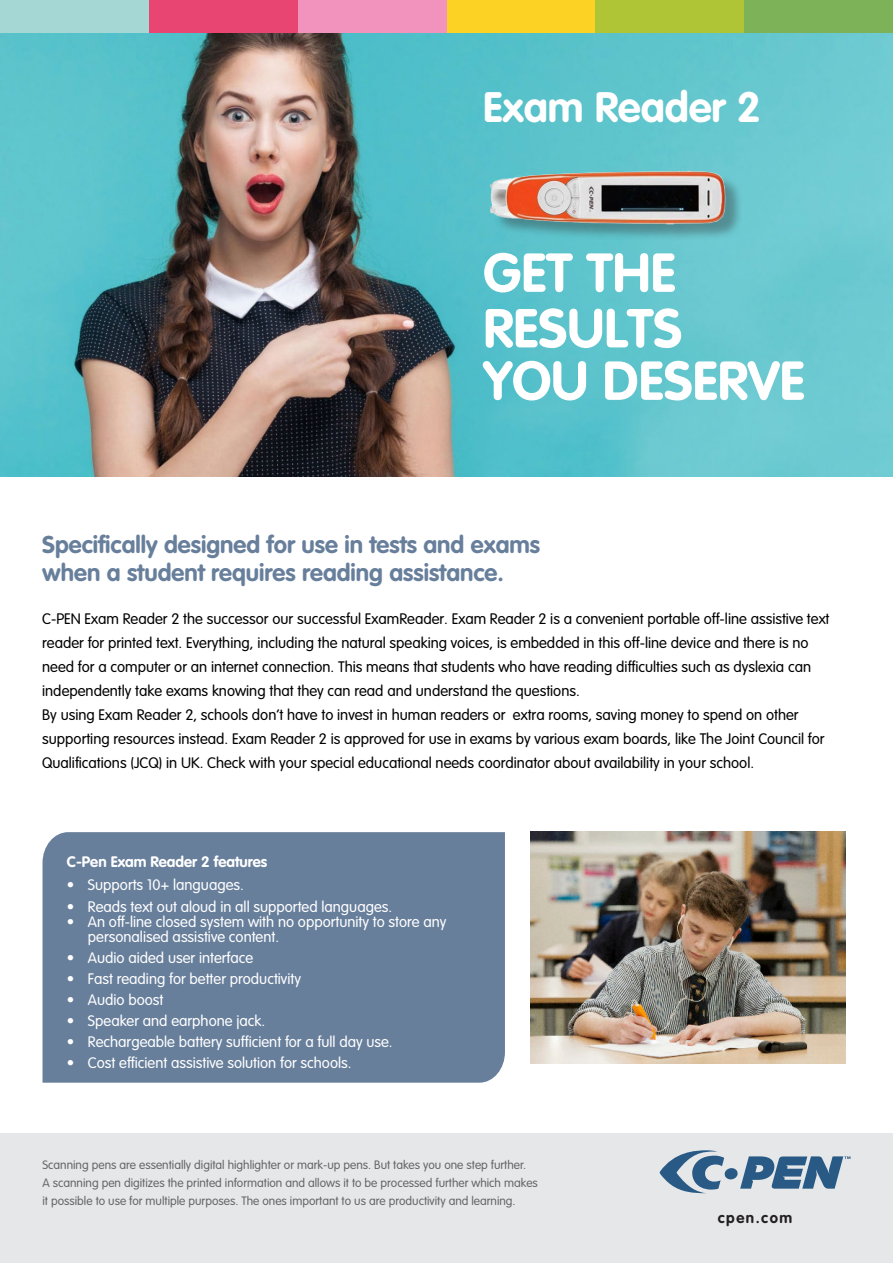
<style>
.page{position:relative;width:893px;height:1263px;background:#fff}
.page>*{position:absolute;margin:0;border:0;box-sizing:border-box;transform-origin:0 0}
.t1{font:700 54px/54px "VAG Rounded";color:#fff}
.t2{font:700 42px "VAG Rounded";color:#fff}
.t3{font:700 24px/28.8px "VAG Rounded";color:#687f9c}
.t4{font:300 15px/24px "VAG Rounded";color:#000}
.t5{font:300 15px/15px "VAG Rounded";color:#fff}
.t6{font:700 15px "VAG Rounded";color:#fff}
.t7{font:700 15px "VAG Rounded";letter-spacing:.1em;color:#231f20}
.t8{font:300 12px/18px "VAG Rounded";color:#666}
</style>
<div class="page">
<img style="left:0;top:32px;width:893px;height:444px">
<div style="left:494px;top:174px;width:250px;height:68px;background:#231f20;opacity:.35"></div>
<img style="left:482px;top:166px;width:251px;height:60px">
<div style="left:0;top:1133px;width:893px;height:130px;background:#e6e7e9"></div>
<svg style="left:660px;top:1150px;width:190px;height:43px"></svg>
<div style="left:43px;top:832px;width:462px;height:251px;background:#687f9c"></div>
<div style="left:149px;top:0;width:149px;height:32px;background:#e94573"></div>
<div style="left:446px;top:0;width:149px;height:32px;background:#fcd225"></div>
<div style="left:595px;top:0;width:149px;height:32px;background:#afc536"></div>
<div style="left:744px;top:0;width:149px;height:32px;background:#7eb259"></div>
<div style="left:298px;top:0;width:148px;height:32px;background:#f293be"></div>
<div style="left:0;top:0;width:149px;height:32px;background:#a5d7d5"></div>
<img style="left:530px;top:832px;width:316px;height:231px">
<h2 class="t2" style="left:483px;top:82px;width:279px">Exam Reader 2</h2>
<h1 class="t1" style="left:483px;top:245px;width:323px">GET THE<br>RESULTS<br>YOU DESERVE</h1>
<h3 class="t3" style="left:42px;top:531px;width:499px">Specifically designed for use in tests and exams when a student requires reading assistance.</h3>
<p class="t4" style="left:42px;top:606px;width:789px">C-PEN Exam Reader 2 the successor our successful ExamReader. Exam Reader 2 is a convenient portable off-line assistive text reader for printed text. Everything, including the natural speaking voices, is embedded in this off-line device and there is no need for a computer or an internet connection. This means that students who have reading difficulties such as dyslexia can independently take exams knowing that they can read and understand the questions.<br>By using Exam Reader 2, schools don’t have to invest in human readers or extra rooms, saving money to spend on other supporting resources instead. Exam Reader 2 is approved for use in exams by various exam boards, like The Joint Council for Qualifications (JCQ) in UK. Check with your special educational needs coordinator about availability in your school.</p>
<p class="t6" style="left:67px;top:853px;width:202px">C-Pen Exam Reader 2 features</p>
<p class="t5" style="left:67px;top:878px;width:178px">• Supports 10+ languages.</p>
<p class="t5" style="left:67px;top:900px;width:327px">• Reads text out aloud in all supported languages.</p>
<p class="t5" style="left:88px;top:915px;width:360px;text-indent:-21px">• An off-line closed system with no opportunity to store any personalised assistive content.</p>
<p class="t5" style="left:67px;top:951px;width:188px">• Audio aided user interface</p>
<p class="t5" style="left:67px;top:972px;width:235px">• Fast reading for better productivity</p>
<p class="t5" style="left:67px;top:993px;width:98px">• Audio boost</p>
<p class="t5" style="left:67px;top:1014px;width:200px">• Speaker and earphone jack.</p>
<p class="t5" style="left:67px;top:1035px;width:327px">• Rechargeable battery sufficient for a full day use.</p>
<p class="t5" style="left:67px;top:1056px;width:286px">• Cost efficient assistive solution for schools.</p>
<p class="t8" style="left:43px;top:1156px;width:497px">Scanning pens are essentially digital highlighter or mark-up pens. But takes you one step further.<br>A scanning pen digitizes the printed information and allows it to be processed further which makes it possible to use for multiple purposes. The ones important to us are productivity and learning.</p>
<p class="t7" style="left:718px;top:1211px;width:76px">cpen.com</p>
</div>
